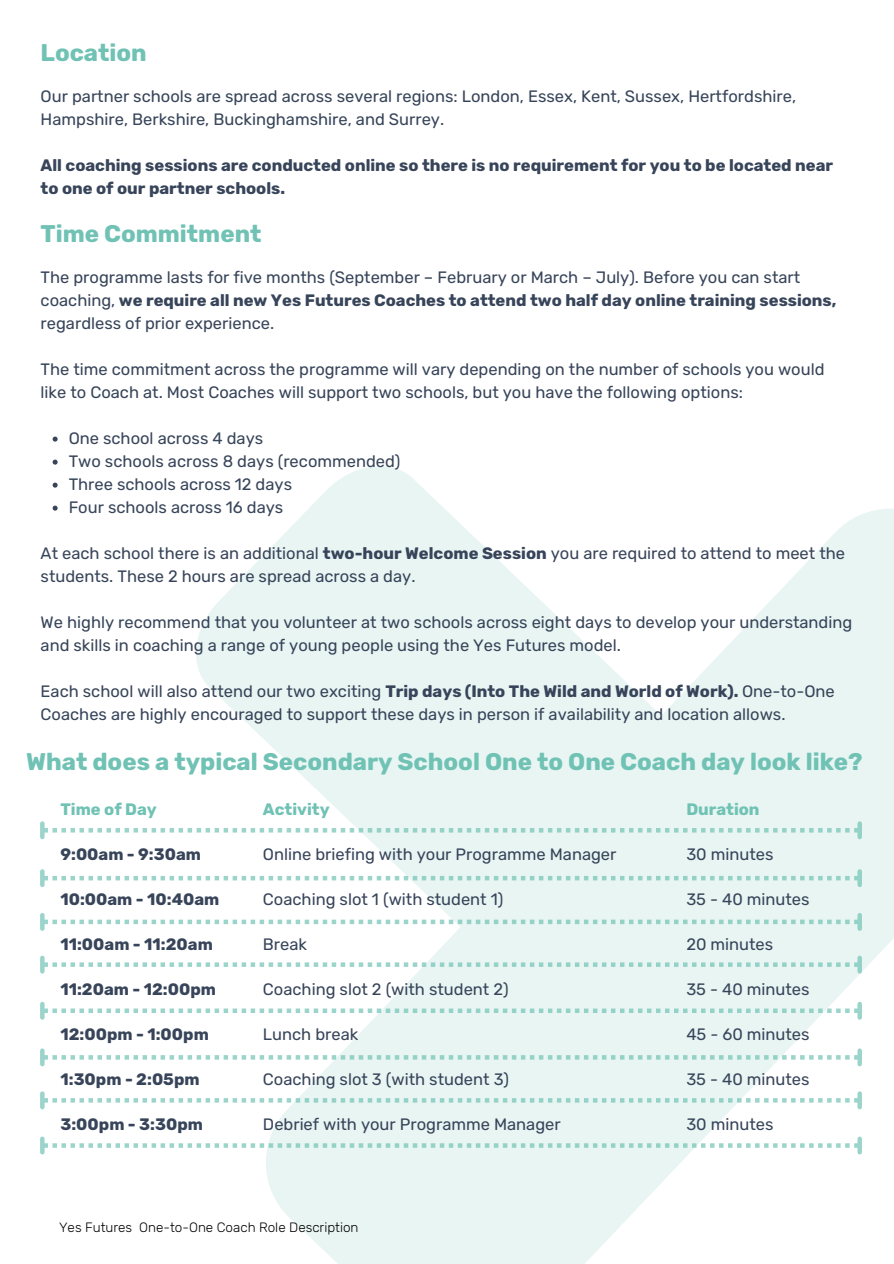
<style>
.page{position:relative;width:894px;height:1264px;background:#fff}
.page>*{position:absolute;margin:0;border:0;box-sizing:border-box;transform-origin:0 0}
.t1{font:700 24px "Rubik";color:#70c2b4}
.t2{font:16.5px/23px "Rubik";color:#374459}
.t3{font:700 16.5px/23px "Rubik";color:#374459}
.t4{font:700 16.5px "Rubik";color:#70c2b4}
.t5{font:300 13.5px "Rubik";color:#000}
.s1{font-weight:700}
</style>
<div class="page">
<svg style="left:196px;top:466px;width:697px;height:797px;fill:#e8f5f3"></svg>
<svg style="left:53px;top:436px;width:5px;height:5px"></svg>
<svg style="left:53px;top:459px;width:5px;height:5px"></svg>
<svg style="left:53px;top:482px;width:5px;height:5px"></svg>
<svg style="left:53px;top:505px;width:5px;height:5px"></svg>
<svg style="left:45px;top:828px;width:812px;height:4px"></svg>
<div style="left:40px;top:823px;width:5px;height:14px;background:#9bd4ca"></div>
<svg style="left:857px;top:823px;width:4px;height:14px"></svg>
<svg style="left:45px;top:875px;width:812px;height:5px"></svg>
<div style="left:40px;top:871px;width:5px;height:13px;background:#9bd4ca"></div>
<svg style="left:857px;top:871px;width:4px;height:13px"></svg>
<svg style="left:45px;top:919px;width:812px;height:5px"></svg>
<div style="left:40px;top:915px;width:5px;height:13px;background:#9bd4ca"></div>
<svg style="left:857px;top:915px;width:4px;height:13px"></svg>
<svg style="left:45px;top:962px;width:812px;height:4px"></svg>
<div style="left:40px;top:957px;width:5px;height:14px;background:#9bd4ca"></div>
<svg style="left:857px;top:957px;width:4px;height:14px"></svg>
<svg style="left:45px;top:1008px;width:812px;height:5px"></svg>
<div style="left:40px;top:1004px;width:5px;height:13px;background:#9bd4ca"></div>
<svg style="left:857px;top:1004px;width:4px;height:13px"></svg>
<svg style="left:45px;top:1055px;width:812px;height:4px"></svg>
<div style="left:40px;top:1050px;width:5px;height:14px;background:#9bd4ca"></div>
<svg style="left:857px;top:1050px;width:4px;height:14px"></svg>
<svg style="left:45px;top:1098px;width:812px;height:4px"></svg>
<div style="left:40px;top:1093px;width:5px;height:14px;background:#9bd4ca"></div>
<svg style="left:857px;top:1093px;width:4px;height:14px"></svg>
<svg style="left:45px;top:1143px;width:812px;height:4px"></svg>
<div style="left:40px;top:1138px;width:5px;height:14px;background:#9bd4ca"></div>
<svg style="left:857px;top:1138px;width:4px;height:14px"></svg>
<h3 class="t1" style="left:41px;top:39px;width:108px">Location</h3>
<p class="t2" style="left:41px;top:85px;width:756px">Our partner schools are spread across several regions: London, Essex, Kent, Sussex, Hertfordshire,<br>Hampshire, Berkshire, Buckinghamshire, and Surrey.</p>
<h1 class="t3" style="left:41px;top:154px;width:793px">All coaching sessions are conducted online so there is no requirement for you to be located near to one of our partner schools.</h1>
<h3 class="t1" style="left:41px;top:219px;width:222px">Time Commitment</h3>
<h3 class="t2" style="left:41px;top:265px;width:797px">The programme lasts for five months (September – February or March – July). Before you can start coaching, <span class="s1">we require all new Yes Futures Coaches to attend two half day online training sessions, </span>regardless of prior experience.</h3>
<p class="t2" style="left:41px;top:357px;width:785px">The time commitment across the programme will vary depending on the number of schools you would like to Coach at. Most Coaches will support two schools, but you have the following options:</p>
<p class="t2" style="left:69px;top:426px;width:196px">One school across 4 days</p>
<p class="t2" style="left:69px;top:449px;width:333px">Two schools across 8 days (recommended)</p>
<p class="t2" style="left:69px;top:472px;width:225px">Three schools across 12 days</p>
<h3 class="t2" style="left:69px;top:495px;width:216px">Four schools across 16 days</h3>
<h3 class="t2" style="left:41px;top:541px;width:805px">At each school there is an additional <span class="s1">two-hour Welcome Session</span> you are required to attend to meet the students. These 2 hours are spread across a day.</h3>
<h3 class="t2" style="left:41px;top:610px;width:813px">We highly recommend that you volunteer at two schools across eight days to develop your understanding and skills in coaching a range of young people using the Yes Futures model.</h3>
<p class="t2" style="left:41px;top:679px;width:795px">Each school will also attend our two exciting <span class="s1">Trip days (Into The Wild and World of Work).</span> One-to-One<br>Coaches are highly encouraged to support these days in person if availability and location allows.</p>
<h2 class="t1" style="left:26px;top:747px;width:837px">What does a typical Secondary School One to One Coach day look like?</h2>
<h3 class="t4" style="left:60px;top:799px;width:98px">Time of Day</h3>
<h3 class="t3" style="left:60px;top:842px;width:142px">9:00am - 9:30am</h3>
<h3 class="t3" style="left:60px;top:887px;width:160px">10:00am - 10:40am</h3>
<h3 class="t3" style="left:60px;top:932px;width:154px">11:00am - 11:20am</h3>
<h3 class="t3" style="left:60px;top:977px;width:157px">11:20am - 12:00pm</h3>
<h3 class="t3" style="left:60px;top:1022px;width:150px">12:00pm - 1:00pm</h3>
<h3 class="t3" style="left:60px;top:1067px;width:141px">1:30pm - 2:05pm</h3>
<h2 class="t3" style="left:60px;top:1112px;width:144px">3:00pm - 3:30pm</h2>
<h3 class="t4" style="left:263px;top:799px;width:68px">Activity</h3>
<h3 class="t2" style="left:263px;top:842px;width:355px">Online briefing with your Programme Manager</h3>
<h3 class="t2" style="left:263px;top:887px;width:242px">Coaching slot 1 (with student 1)</h3>
<h3 class="t2" style="left:263px;top:932px;width:46px">Break</h3>
<h3 class="t2" style="left:263px;top:977px;width:247px">Coaching slot 2 (with student 2)</h3>
<h3 class="t2" style="left:263px;top:1022px;width:97px">Lunch break</h3>
<h3 class="t2" style="left:263px;top:1067px;width:248px">Coaching slot 3 (with student 3)</h3>
<h1 class="t2" style="left:263px;top:1112px;width:299px">Debrief with your Programme Manager</h1>
<h2 class="t4" style="left:686px;top:799px;width:75px">Duration</h2>
<h2 class="t2" style="left:686px;top:842px;width:89px">30 minutes</h2>
<h2 class="t2" style="left:686px;top:887px;width:125px">35 - 40 minutes</h2>
<h2 class="t2" style="left:686px;top:932px;width:88px">20 minutes</h2>
<h2 class="t2" style="left:686px;top:977px;width:125px">35 - 40 minutes</h2>
<h2 class="t2" style="left:686px;top:1022px;width:125px">45 - 60 minutes</h2>
<h2 class="t2" style="left:686px;top:1067px;width:125px">35 - 40 minutes</h2>
<h2 class="t2" style="left:686px;top:1112px;width:89px">30 minutes</h2>
<h1 class="t5" style="left:59px;top:1219px;width:301px">Yes Futures One-to-One Coach Role Description</h1>
</div>
